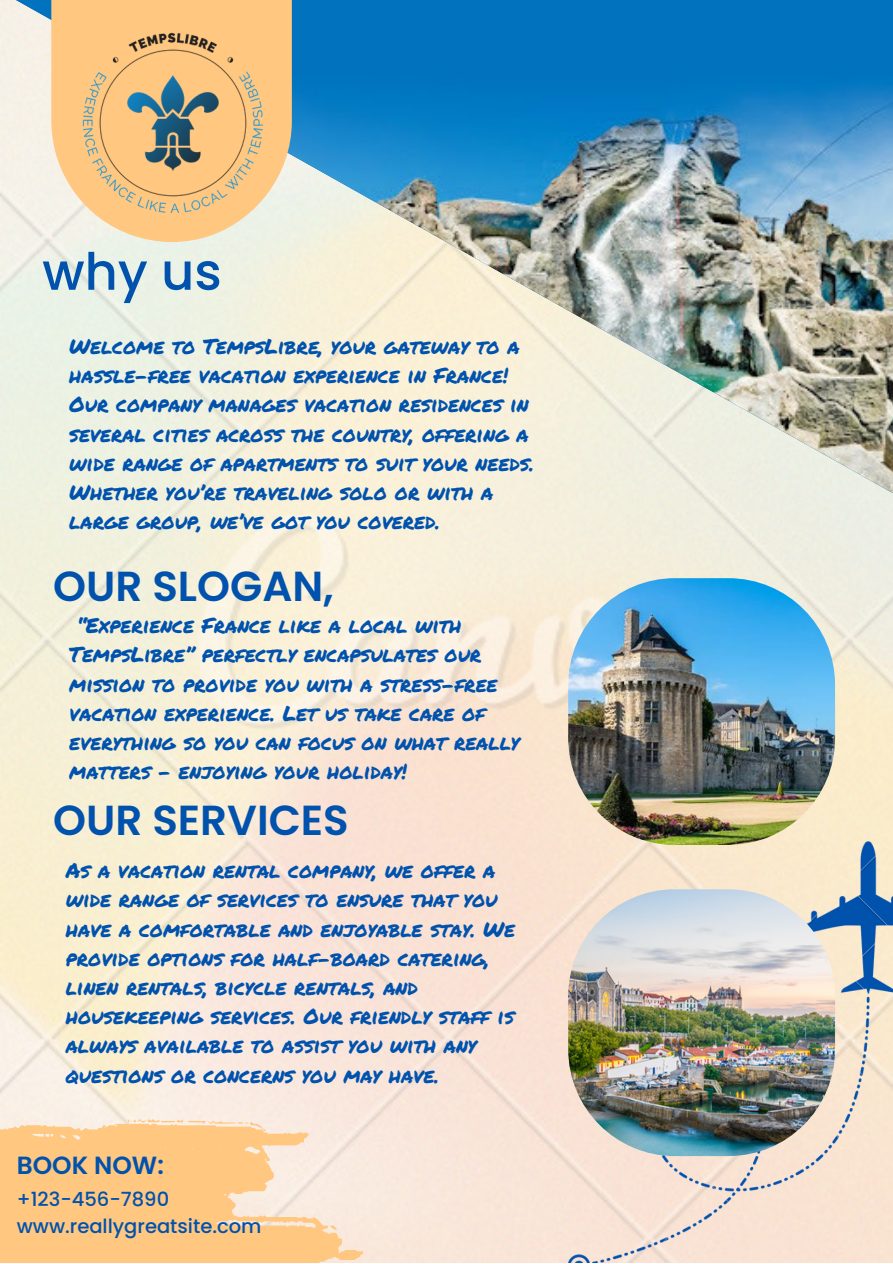
<style>
.page{position:relative;width:893px;height:1264px;background:#fff}
.page>*{position:absolute;margin:0;border:0;box-sizing:border-box;transform-origin:0 0}
.t1{font:500 51.3px "Poppins";color:#0052ad}
.t2{font:600 42px "Poppins";color:#0052ad}
.t3{font:600 24.75px "Poppins";color:#0052ad}
.t4{font:21px/29.2px "Permanent Marker";color:#0052ad}
.t5{font:500 19.5px "Poppins";color:#0052ad}
</style>
<div class="page">
<img style="left:0;top:0;width:892px;height:508px">
<svg style="left:0;top:1123px;width:363px;height:139px;background:#fdcf95"></svg>
<svg style="left:330px;top:1225px;width:7px;height:4px"></svg>
<svg style="left:125px;top:1118px;width:140px;height:12px;background:#fbdbb5"></svg>
<img style="left:568px;top:841px;width:324px;height:421px">
<img style="left:568px;top:578px;width:267px;height:267px;border-radius:107px">
<img style="left:568px;top:889px;width:267px;height:267px;border-radius:107px">
<svg style="left:51px;top:0;width:241px;height:242px;background:#f9d4a2"></svg>
<img style="left:66px;top:15px;width:214px;height:215px">
<p class="t1" style="left:42px;top:236px;width:181px">why us</p>
<p class="t4" style="left:69px;top:331px;width:466px">Welcome to TempsLibre, your gateway to a hassle-free vacation experience in France!<br>Our company manages vacation residences in several cities across the country, offering a wide range of apartments to suit your needs.<br>Whether you’re traveling solo or with a large group, we’ve got you covered.</p>
<p class="t2" style="left:53px;top:557px;width:282px">OUR SLOGAN,</p>
<p class="t4" style="left:69px;top:610px;width:451px;text-indent:8px">“Experience France like a local with TempsLibre” perfectly encapsulates our mission to provide you with a stress-free vacation experience. Let us take care of everything so you can focus on what really matters – enjoying your holiday!</p>
<p class="t2" style="left:53px;top:790px;width:297px">OUR SERVICES</p>
<p class="t4" style="left:66px;top:855px;width:451px">As a vacation rental company, we offer a wide range of services to ensure that you have a comfortable and enjoyable stay. We provide options for half-board catering, linen rentals, bicycle rentals, and housekeeping services. Our friendly staff is always available to assist you with any questions or concerns you may have.</p>
<p class="t3" style="left:17px;top:1148px;width:148px">BOOK NOW:</p>
<p class="t5" style="left:17px;top:1185px;width:154px">+123-456-7890</p>
<p class="t5" style="left:17px;top:1212px;width:246px">www.reallygreatsite.com</p>
</div>
